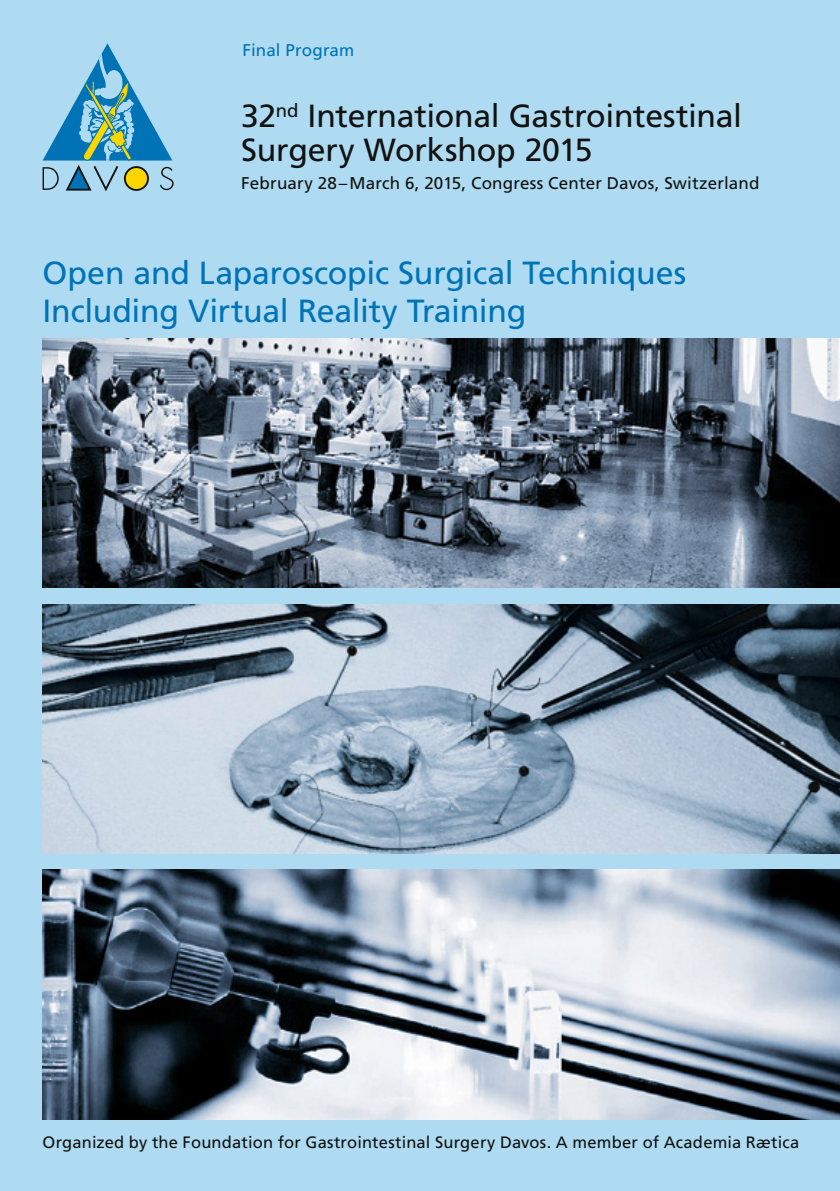
<style>
.page{position:relative;width:840px;height:1191px;background:#fff}
.page>*{position:absolute;margin:0;border:0;box-sizing:border-box;transform-origin:0 0}
.t1{font:32px/38px "Frutiger LT";letter-spacing:-.01em;color:#0073b6}
.t2{font:32px/34px "Frutiger LT";letter-spacing:-.01em;color:#111211}
.t3{font:17px "Frutiger LT";letter-spacing:.01em;color:#111211}
.t4{font:17px "Frutiger LT";letter-spacing:.005em;color:#0073b6}
.t5{font:16.4px "Frutiger LT";letter-spacing:.01em;color:#111211}
</style>
<div class="page">
<div style="left:0;top:0;width:839px;height:1191px;background:#aedbf1"></div>
<img style="left:43px;top:604px;width:796px;height:249px">
<img style="left:43px;top:338px;width:796px;height:250px">
<img style="left:43px;top:870px;width:796px;height:249px">
<svg style="left:43px;top:43px;width:130px;height:149px"></svg>
<p class="t4" style="left:242px;top:40px;width:113px">Final Program</p>
<h1 class="t2" style="left:241px;top:99px;width:502px">32<sup>nd</sup> International Gastrointestinal<br>Surgery Workshop 2015</h1>
<p class="t3" style="left:241px;top:173px;width:519px">February 28–March 6, 2015, Congress Center Davos, Switzerland</p>
<h1 class="t1" style="left:43px;top:254px;width:644px">Open and Laparoscopic Surgical Techniques<br>Including Virtual Reality Training</h1>
<p class="t5" style="left:43px;top:1132px;width:757px">Organized by the Foundation for Gastrointestinal Surgery Davos. A member of Academia Rætica</p>
</div>
